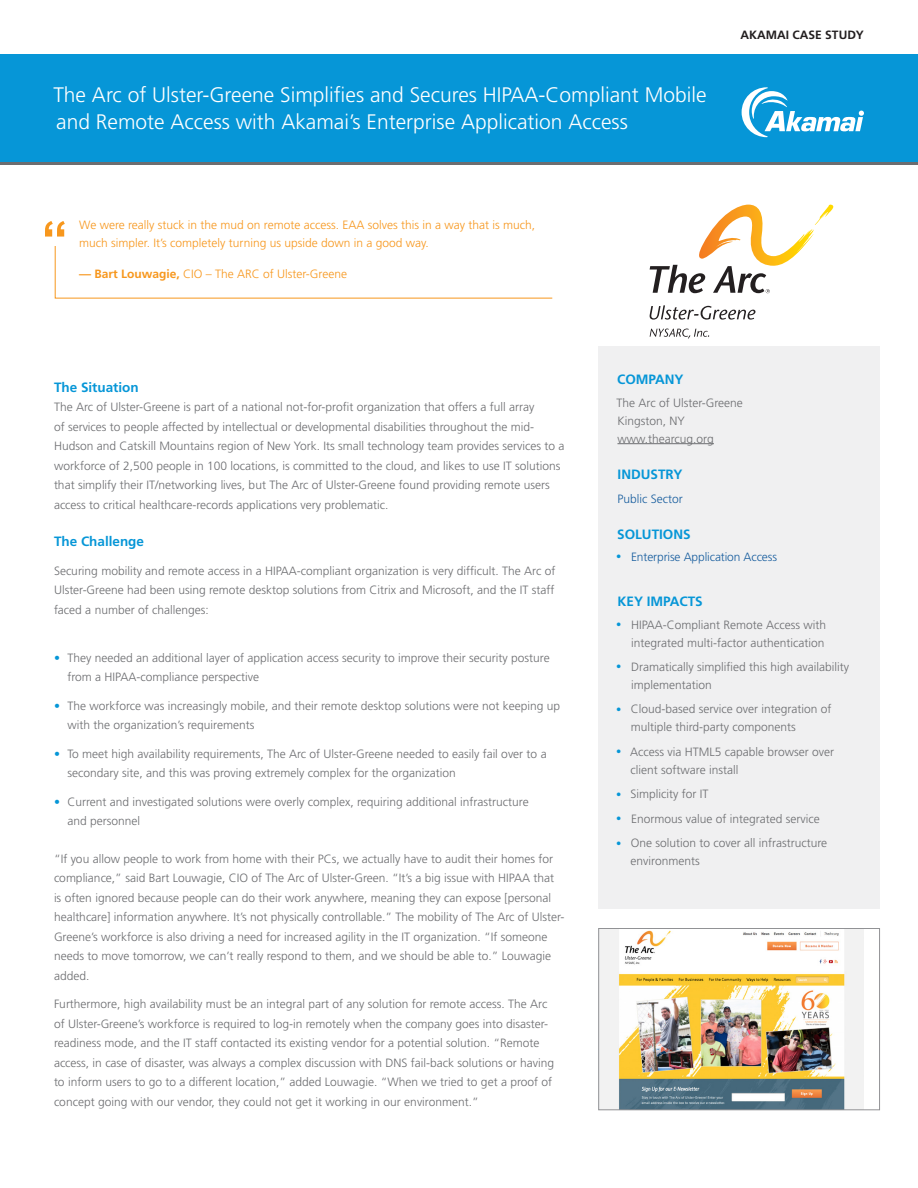
<style>
.page{position:relative;width:918px;height:1188px;background:#fff}
.page>*{position:absolute;margin:0;border:0;box-sizing:border-box;transform-origin:0 0}
.t1{font:300 21px/27px "Frutiger";color:#fff}
.benefits{font:700 13.5px "Frutiger";color:#0696d7}
.Section_Header{font:700 13.5px "Frutiger";color:#0696d7}
.Section_Header-2{font:300 12px/19.5px "Frutiger";color:#6c6d70}
.Quote_Guy{font:300 12px/18px "Frutiger";color:#f7971d}
.benefits-2{font:300 12px/18px "Frutiger";color:#6c6d70}
.benefits-3{font:300 12px "Frutiger";letter-spacing:-.01em;color:#175d9e}
.t2{font:700 12px "Frutiger";color:#231f20}
.s1{font-weight:700}
.s2{color:#0696d7}
.s3{font-size:10.5px;color:#0696d7}
</style>
<div class="page">
<div style="left:0;top:54px;width:918px;height:108px;background:#0696d7"></div>
<hr style="left:0;top:162px;width:918px;height:3px;background:#6c6d70">
<svg style="left:742px;top:87px;width:122px;height:50px"></svg>
<div style="left:598px;top:346px;width:282px;height:563px;background:#f0f0f1"></div>
<hr style="left:617px;top:443px;width:97px;height:1px;background:#6c6d70">
<img style="left:600px;top:930px;width:264px;height:178px">
<div style="left:598px;top:928px;width:282px;height:182px;border:1px solid #919295"></div>
<svg style="left:54px;top:246px;width:499px;height:53px"></svg>
<svg style="left:45px;top:221px;width:20px;height:16px"></svg>
<svg style="left:650px;top:205px;width:184px;height:88px"></svg>
<svg style="left:650px;top:305px;width:105px;height:15px"></svg>
<svg style="left:650px;top:329px;width:59px;height:10px"></svg>
<p class="t1" style="left:53px;top:82px;width:655px">The Arc of Ulster-Greene Simplifies and Secures HIPAA-Compliant Mobile and Remote Access with Akamai’s Enterprise Application Access</p>
<p class="Quote_Guy" style="left:79px;top:216px;width:457px">We were really stuck in the mud on remote access. EAA solves this in a way that is much, much simpler. It’s completely turning us upside down in a good way.</p>
<p class="Quote_Guy" style="left:79px;top:265px;width:269px"><span class="s1">— Bart Louwagie,</span> CIO – The ARC of Ulster-Greene</p>
<p class="t2" style="left:741px;top:28px;width:125px">AKAMAI CASE STUDY</p>
<p class="Section_Header" style="left:54px;top:379px;width:86px">The Situation</p>
<p class="Section_Header-2" style="left:54px;top:397px;width:512px">The Arc of Ulster-Greene is part of a national not-for-profit organization that offers a full array<br>of services to people affected by intellectual or developmental disabilities throughout the mid-Hudson and Catskill Mountains region of New York. Its small technology team provides services to a workforce of 2,500 people in 100 locations, is committed to the cloud, and likes to use IT solutions that simplify their IT/networking lives, but The Arc of Ulster-Greene found providing remote users access to critical healthcare-records applications very problematic.</p>
<p class="Section_Header" style="left:54px;top:533px;width:92px">The Challenge</p>
<p class="Section_Header-2" style="left:54px;top:561px;width:503px;text-align:justify">Securing mobility and remote access in a HIPAA-compliant organization is very difficult. The Arc of Ulster-Greene had been using remote desktop solutions from Citrix and Microsoft, and the IT staff faced a number of challenges:</p>
<p class="Section_Header-2" style="left:68px;top:648px;width:484px;text-indent:-14px"><span class="s2">•</span> They needed an additional layer of application access security to improve their security posture from a HIPAA-compliance perspective</p>
<p class="Section_Header-2" style="left:68px;top:696px;width:494px;text-indent:-14px"><span class="s2">•</span> The workforce was increasingly mobile, and their remote desktop solutions were not keeping up with the organization’s requirements</p>
<p class="Section_Header-2" style="left:68px;top:744px;width:481px;text-indent:-14px"><span class="s2">•</span> To meet high availability requirements, The Arc of Ulster-Greene needed to easily fail over to a secondary site, and this was proving extremely complex for the organization</p>
<p class="Section_Header-2" style="left:68px;top:792px;width:463px;text-indent:-14px"><span class="s2">•</span> Current and investigated solutions were overly complex, requiring additional infrastructure and personnel</p>
<p class="Section_Header-2" style="left:54px;top:849px;width:512px">“If you allow people to work from home with their PCs, we actually have to audit their homes for compliance,” said Bart Louwagie, CIO of The Arc of Ulster-Green. “It’s a big issue with HIPAA that<br>is often ignored because people can do their work anywhere, meaning they can expose [personal healthcare] information anywhere. It’s not physically controllable.” The mobility of The Arc of Ulster-Greene’s workforce is also driving a need for increased agility in the IT organization. “If someone needs to move tomorrow, we can’t really respond to them, and we should be able to.” Louwagie added.</p>
<p class="Section_Header-2" style="left:54px;top:994px;width:502px">Furthermore, high availability must be an integral part of any solution for remote access. The Arc of Ulster-Greene’s workforce is required to log-in remotely when the company goes into disaster&shy;readiness mode, and the IT staff contacted its existing vendor for a potential solution. “Remote access, in case of disaster, was always a complex discussion with DNS fail-back solutions or having to inform users to go to a different location,” added Louwagie. “When we tried to get a proof of concept going with our vendor, they could not get it working in our environment.”</p>
<p class="benefits" style="left:617px;top:371px;width:68px">COMPANY</p>
<p class="benefits-2" style="left:617px;top:394px;width:128px">The Arc of Ulster-Greene<br>Kingston, NY www.thearcug.org</p>
<p class="benefits" style="left:618px;top:466px;width:66px">INDUSTRY</p>
<p class="benefits-3" style="left:618px;top:492px;width:67px">Public Sector</p>
<p class="benefits" style="left:617px;top:526px;width:75px">SOLUTIONS</p>
<p class="benefits-3" style="left:616px;top:550px;width:162px"><span class="s3">•</span> Enterprise Application Access</p>
<p class="benefits" style="left:618px;top:593px;width:87px">KEY IMPACTS</p>
<p class="Section_Header-2" style="left:616px;top:616px;width:212px;line-height:18px;text-align:right"><span class="s3">•</span> HIPAA-Compliant Remote Access with integrated multi-factor authentication</p>
<p class="Section_Header-2" style="left:631px;top:658px;width:219px;line-height:18px;text-indent:-15px"><span class="s3">•</span> Dramatically simplified this high availability implementation</p>
<p class="Section_Header-2" style="left:631px;top:700px;width:202px;line-height:18px;text-indent:-15px"><span class="s3">•</span> Cloud-based service over integration of multiple third-party components</p>
<p class="Section_Header-2" style="left:631px;top:743px;width:205px;line-height:18px;text-indent:-14px"><span class="s3">•</span> Access via HTML5 capable browser over client software install</p>
<p class="Section_Header-2" style="left:616px;top:785px;width:94px"><span class="s3">•</span> Simplicity for IT</p>
<p class="Section_Header-2" style="left:616px;top:809px;width:205px"><span class="s3">•</span> Enormous value of integrated service</p>
<p class="Section_Header-2" style="left:631px;top:834px;width:198px;line-height:18px;text-indent:-14px"><span class="s3">•</span> One solution to cover all infrastructure environments</p>
</div>
